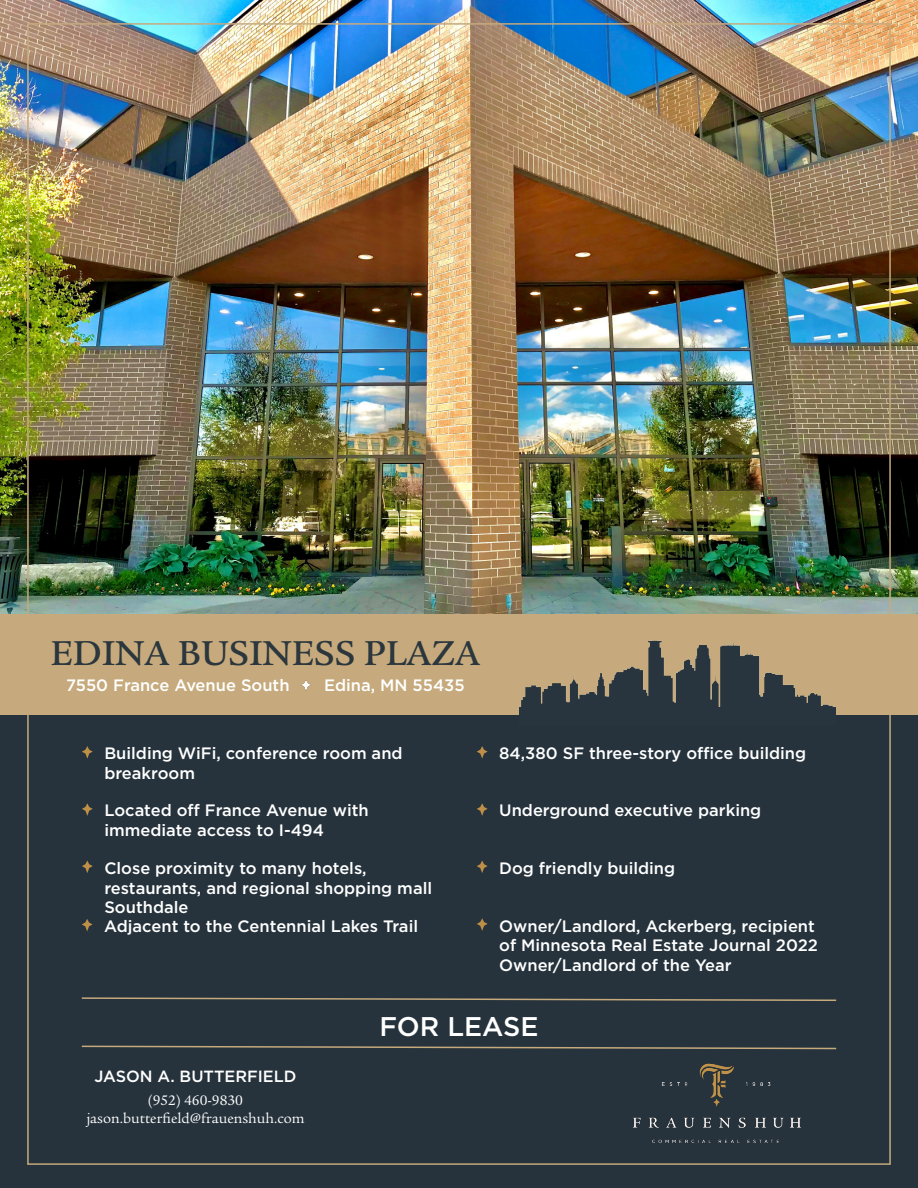
<style>
.page{position:relative;width:918px;height:1188px;background:#fff}
.page>*{position:absolute;margin:0;border:0;box-sizing:border-box;transform-origin:0 0}
.t1{font:500 37.5px "Legacy Serif Std";color:#2b363d}
.t2{font:500 27px "Gotham";color:#fff}
.t3{font:500 16.5px/19.8px "Gotham";color:#fff}
.t4{font:500 16.2px "Gotham";color:#fff}
.t5{font:15px "Legacy Serif Std";color:#fff}
</style>
<div class="page">
<img style="left:0;top:0;width:918px;height:615px">
<div style="left:0;top:615px;width:918px;height:573px;background:#26333c"></div>
<div style="left:0;top:615px;width:918px;height:100px;background:#c6aa7d"></div>
<img style="left:519px;top:640px;width:317px;height:75px">
<svg style="left:81px;top:1045px;width:756px;height:5px"></svg>
<svg style="left:81px;top:997px;width:756px;height:4px"></svg>
<svg style="left:82px;top:746px;width:11px;height:13px"></svg>
<svg style="left:82px;top:803px;width:11px;height:13px"></svg>
<svg style="left:82px;top:861px;width:11px;height:12px"></svg>
<svg style="left:477px;top:746px;width:11px;height:13px"></svg>
<svg style="left:477px;top:803px;width:11px;height:13px"></svg>
<svg style="left:477px;top:861px;width:11px;height:12px"></svg>
<img style="left:633px;top:1063px;width:168px;height:80px">
<svg style="left:302px;top:681px;width:8px;height:10px"></svg>
<svg style="left:477px;top:918px;width:11px;height:13px"></svg>
<svg style="left:82px;top:919px;width:11px;height:12px"></svg>
<p class="t1" style="left:51px;top:632px;width:431px">EDINA BUSINESS PLAZA</p>
<p class="t3" style="left:66px;top:675px;width:225px">7550 France Avenue South</p>
<p class="t3" style="left:324px;top:675px;width:142px">Edina, MN 55435</p>
<p class="t3" style="left:104px;top:743px;width:300px">Building WiFi, conference room and breakroom</p>
<p class="t3" style="left:104px;top:801px;width:266px">Located off France Avenue with</p>
<p class="t3" style="left:104px;top:820px;width:221px">immediate access to I-494</p>
<p class="t3" style="left:104px;top:858px;width:264px">Close proximity to many hotels,</p>
<p class="t3" style="left:104px;top:878px;width:329px">restaurants, and regional shopping mall</p>
<p class="t3" style="left:104px;top:897px;width:86px">Southdale</p>
<p class="t3" style="left:104px;top:916px;width:315px">Adjacent to the Centennial Lakes Trail</p>
<p class="t3" style="left:499px;top:743px;width:308px">84,380 SF three-story office building</p>
<p class="t3" style="left:499px;top:801px;width:264px">Underground executive parking</p>
<p class="t3" style="left:499px;top:858px;width:178px">Dog friendly building</p>
<p class="t3" style="left:499px;top:916px;width:320px">Owner/Landlord, Ackerberg, recipient of Minnesota Real Estate Journal 2022<br>Owner/Landlord of the Year</p>
<p class="t4" style="left:95px;top:1065px;width:203px">JASON A. BUTTERFIELD</p>
<p class="t5" style="left:148px;top:1092px;width:97px">(952) 460-9830</p>
<p class="t5" style="left:86px;top:1110px;width:220px">jason.butterfield@frauenshuh.com</p>
<p class="t2" style="left:379px;top:1009px;width:161px">FOR LEASE</p>
</div>
